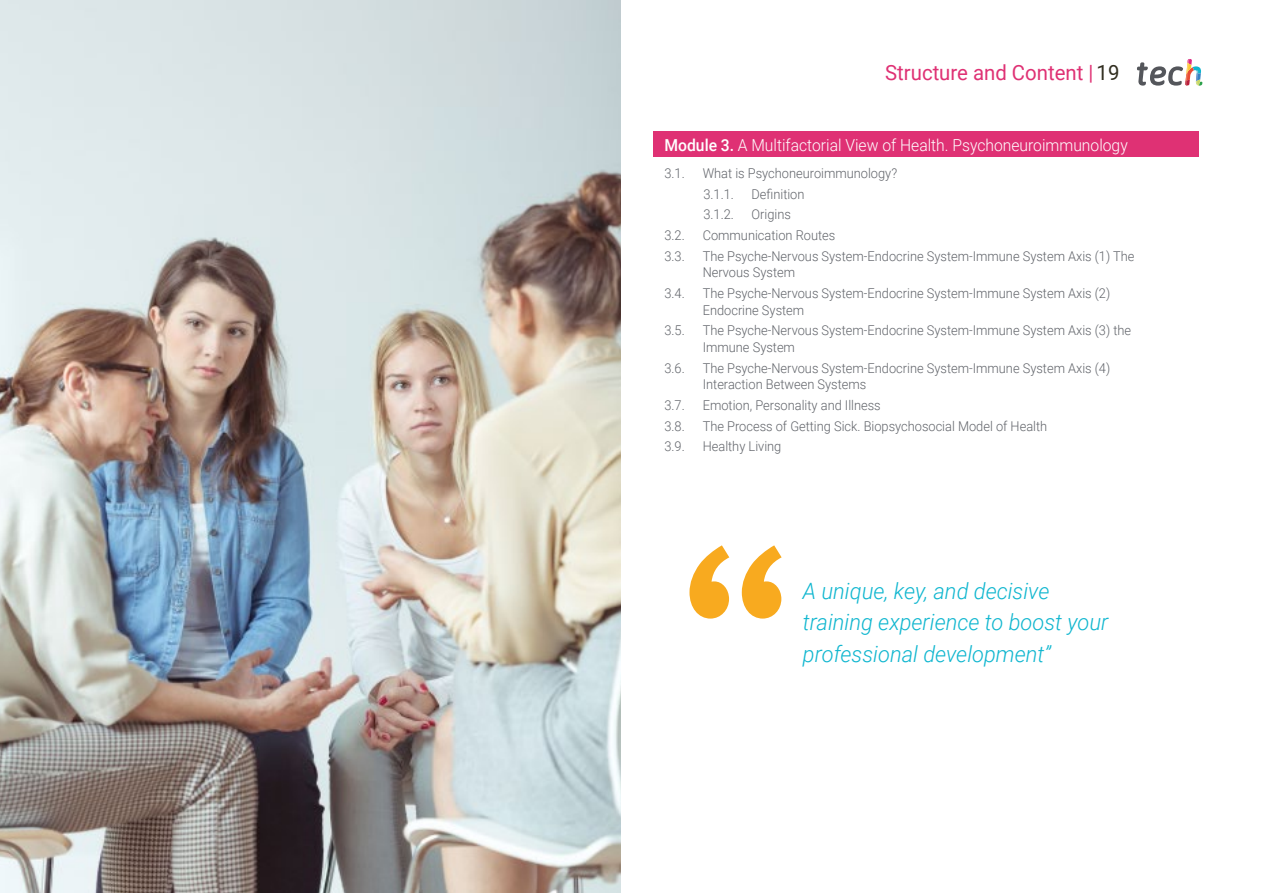
<style>
.page{position:relative;width:1263px;height:893px;background:#fff}
.page>*{position:absolute;margin:0;border:0;box-sizing:border-box;transform-origin:0 0}
.t1{font:italic 300 22.5px/31.5px "Roboto";color:#0fb6cf}
.t2{font:21px "Roboto";color:#df3174}
.t3{font:300 16.5px "Roboto";color:#fff;scale:.95 1}
.t4{font:300 13.5px/16.5px "Roboto";color:#61646a;scale:.95 1}
.s1{color:#312e20}
.s2{font-weight:500}
</style>
<div class="page">
<svg style="left:1137px;top:59px;width:65px;height:27px"></svg>
<svg style="left:689px;top:545px;width:93px;height:74px"></svg>
<div style="left:653px;top:132px;width:546px;height:25px;background:#df3174"></div>
<img style="left:0;top:0;width:621px;height:893px">
<h2 class="t2" style="left:885px;top:57px;width:236px">Structure and Content | <span class="s1">19</span></h2>
<p class="t3" style="left:664px;top:133px;width:489px"><span class="s2">Module 3.</span> A Multifactorial View of Health. Psychoneuroimmunology</p>
<p class="t4" style="left:664px;top:164px;width:23px">3.1.</p>
<p class="t4" style="left:703px;top:162px;width:206px;line-height:20.7px">What is Psychoneuroimmunology?<br>3.1.1.</p>
<p class="t4" style="left:751px;top:185px;width:57px">Definition</p>
<p class="t4" style="left:703px;top:206px;width:34px">3.1.2.</p>
<p class="t4" style="left:751px;top:206px;width:43px">Origins</p>
<p class="t4" style="left:664px;top:226px;width:23px">3.2.</p>
<p class="t4" style="left:703px;top:226px;width:141px">Communication Routes</p>
<p class="t4" style="left:664px;top:247px;width:23px">3.3.</p>
<p class="t4" style="left:703px;top:247px;width:456px">The Psyche-Nervous System-Endocrine System-Immune System Axis (1) The<br>Nervous System</p>
<p class="t4" style="left:664px;top:284px;width:23px">3.4.</p>
<p class="t4" style="left:703px;top:284px;width:430px">The Psyche-Nervous System-Endocrine System-Immune System Axis (2)<br>Endocrine System</p>
<p class="t4" style="left:664px;top:322px;width:23px">3.5.</p>
<p class="t4" style="left:703px;top:322px;width:452px">The Psyche-Nervous System-Endocrine System-Immune System Axis (3) the<br>Immune System</p>
<p class="t4" style="left:664px;top:359px;width:23px">3.6.</p>
<p class="t4" style="left:703px;top:359px;width:430px">The Psyche-Nervous System-Endocrine System-Immune System Axis (4)<br>Interaction Between Systems</p>
<p class="t4" style="left:664px;top:396px;width:23px">3.7.</p>
<p class="t4" style="left:703px;top:396px;width:189px">Emotion, Personality and Illness</p>
<p class="t4" style="left:664px;top:417px;width:23px">3.8.</p>
<p class="t4" style="left:703px;top:417px;width:364px">The Process of Getting Sick. Biopsychosocial Model of Health</p>
<p class="t4" style="left:664px;top:438px;width:23px">3.9.</p>
<p class="t4" style="left:703px;top:438px;width:84px">Healthy Living</p>
<h1 class="t1" style="left:803px;top:574px;width:307px">A unique, key, and decisive training experience to boost your professional development”</h1>
</div>
